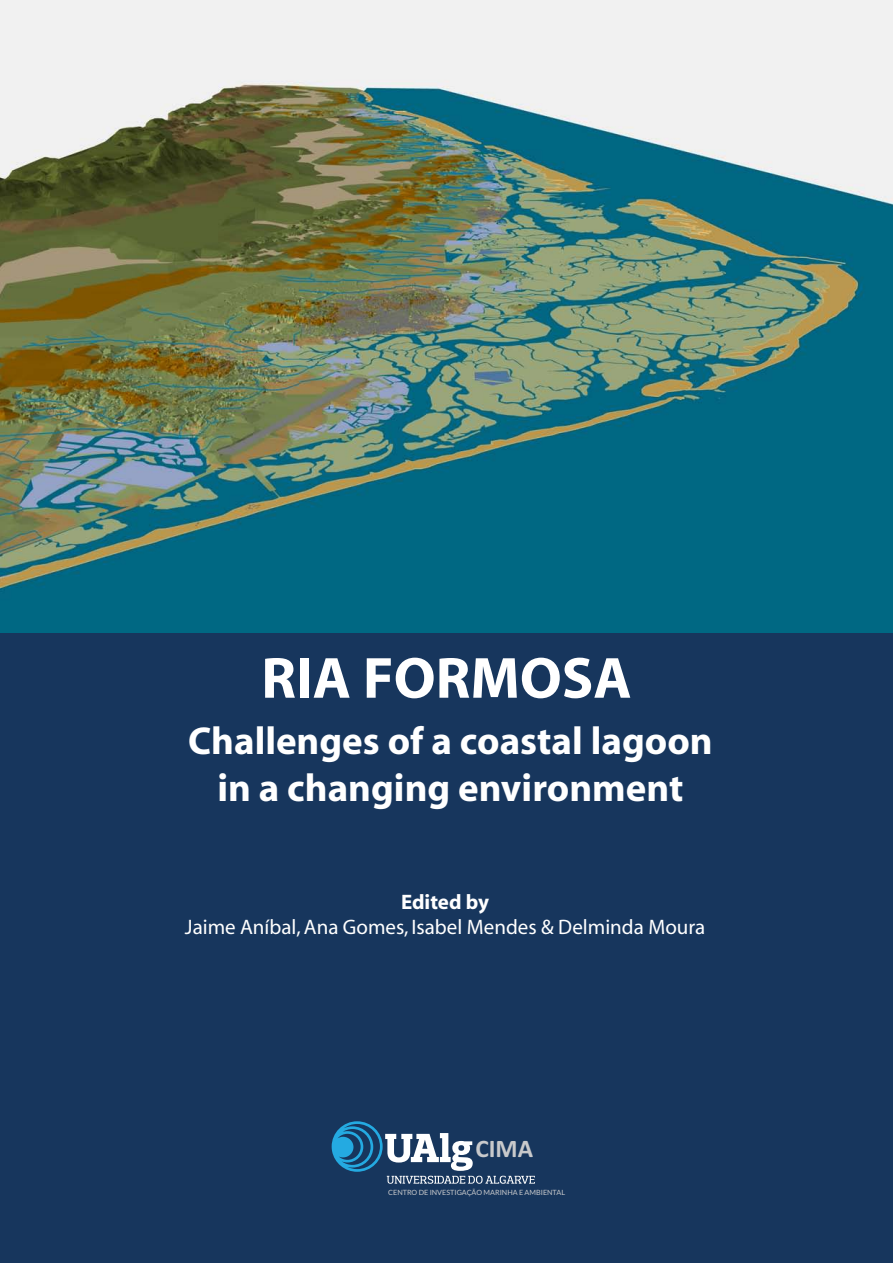
<style>
.page{position:relative;width:893px;height:1263px;background:#17365d}
.page>*{position:absolute;margin:0;border:0;box-sizing:border-box;transform-origin:0 0}
.t1{font:700 58.5px "Myriad";color:#fff}
.t2{font:700 39px/46.8px "Myriad";color:#fff;text-align:center}
.t3{font:700 25.35px "Calibri";color:#c8c9cb}
.t4{font:21px "Myriad";color:#fff}
.t5{font:700 21px "Myriad";letter-spacing:-.005em;color:#fff}
.t6{font:7.2px "Lato";color:#c8c9cb}
</style>
<div class="page">
<img style="left:0;top:0;width:893px;height:633px">
<svg style="left:332px;top:1121px;width:203px;height:63px"></svg>
<h1 class="t1" style="left:261px;top:656px;width:372px">RIA FORMOSA</h1>
<p class="t2" style="left:188px;top:721px;width:526px">Challenges of a coastal lagoon in a changing environment</p>
<p class="t5" style="left:401px;top:894px;width:90px">Edited by</p>
<p class="t4" style="left:185px;top:919px;width:522px">Jaime Aníbal, Ana Gomes, Isabel Mendes &amp; Delminda Moura</p>
<p class="t3" style="left:475px;top:1134px;width:59px">CIMA</p>
<p class="t6" style="left:388px;top:1188px;width:178px">CENTRO DE INVESTIGAÇÃO MARINHA E AMBIENTAL</p>
</div>
